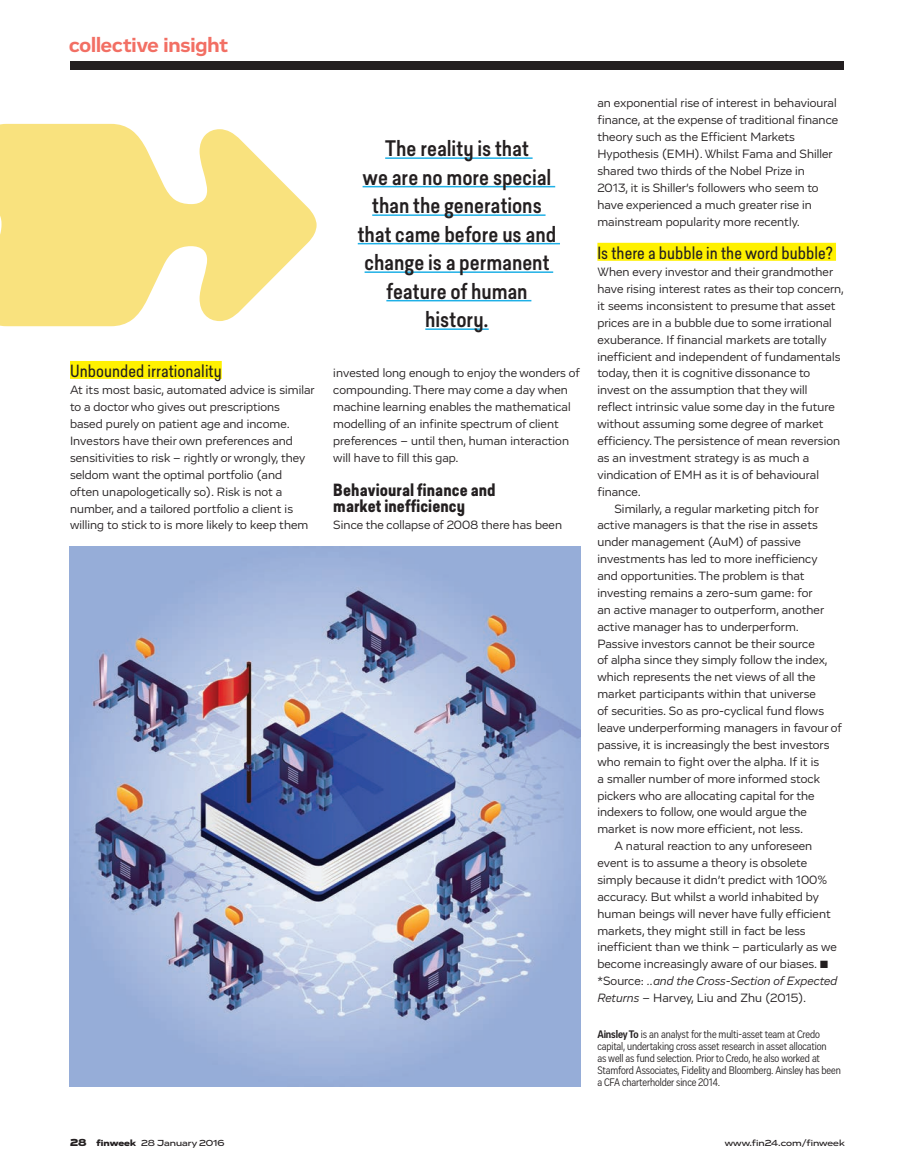
<style>
.page{position:relative;width:897px;height:1173px;background:#fff}
.page>*{position:absolute;margin:0;border:0;box-sizing:border-box;transform-origin:0 0}
.t1{font:500 21px/28.5px "Predige";color:#231f20;text-align:center}
.t2{font:700 21px "Vito";letter-spacing:-.005em;color:#f26f64}
.t3{font:16.5px "Predige";letter-spacing:.005em;color:#231f20}
.t4{font:700 16.5px/17px "Predige";letter-spacing:.005em;color:#231f20}
.t5{font:12.3px/17px "Vito";letter-spacing:.005em;color:#231f20}
.t6{font:italic 12.3px "Vito";letter-spacing:.005em;color:#231f20}
.t7{font:11.25px/12px "Vito Condensed";letter-spacing:-.01em;color:#231f20}
.t8{font:500 9px "Vito Wide";color:#231f20}
.s1{font-style:normal}
.s2{font-style:italic}
.s3{font-weight:700}
.s4{font-weight:900;font-size:10.5px}
.s5{font-weight:900}
</style>
<div class="page">
<img style="left:70px;top:546px;width:510px;height:540px">
<svg style="left:0;top:124px;width:316px;height:202px;fill:#f9e27e"></svg>
<div style="left:70px;top:61px;width:773px;height:9px;background:#231f20"></div>
<div style="left:70px;top:361px;width:152px;height:18px;background:#fff101"></div>
<hr style="left:385px;top:157px;width:147px;height:2px;background:#1fb0e6">
<hr style="left:362px;top:186px;width:193px;height:1px;background:#1fb0e6">
<hr style="left:372px;top:214px;width:173px;height:2px;background:#1fb0e6">
<hr style="left:358px;top:243px;width:202px;height:1px;background:#1fb0e6">
<hr style="left:364px;top:271px;width:189px;height:2px;background:#1fb0e6">
<hr style="left:386px;top:300px;width:145px;height:1px;background:#1fb0e6">
<hr style="left:425px;top:328px;width:63px;height:2px;background:#1fb0e6">
<div style="left:597px;top:243px;width:238px;height:18px;background:#fff101"></div>
<p class="t2" style="left:69px;top:31px;width:160px">collective insight</p>
<p class="t3" style="left:70px;top:360px;width:153px">Unbounded irrationality</p>
<p class="t5" style="left:70px;top:382px;width:246px">At its most basic, automated advice is similar to a doctor who gives out prescriptions based purely on patient age and income.<br>Investors have their own preferences and sensitivities to risk – rightly or wrongly, they seldom want the optimal portfolio (and<br>often unapologetically so). Risk is not a number, and a tailored portfolio a client is willing to stick to is more likely to keep them</p>
<p class="t1" style="left:358px;top:134px;width:200px">The reality is that<br>we are no more special than the generations that came before us and change is a permanent feature of human history.</p>
<p class="t5" style="left:333px;top:365px;width:248px">invested long enough to enjoy the wonders of compounding. There may come a day when machine learning enables the mathematical modelling of an infinite spectrum of client preferences – until then, human interaction will have to fill this gap.</p>
<p class="t4" style="left:333px;top:481px;width:164px">Behavioural finance and market inefficiency</p>
<p class="t5" style="left:333px;top:517px;width:230px">Since the collapse of 2008 there has been</p>
<p class="t5" style="left:597px;top:95px;width:242px">an exponential rise of interest in behavioural finance, at the expense of traditional finance theory such as the Efficient Markets Hypothesis (EMH). Whilst Fama and Shiller shared two thirds of the Nobel Prize in 2013, it is Shiller’s followers who seem to have experienced a much greater rise in mainstream popularity more recently.</p>
<p class="t3" style="left:597px;top:242px;width:237px">Is there a bubble in the word bubble?</p>
<p class="t5" style="left:597px;top:263px;width:237px">When every investor and their grandmother</p>
<p class="t5" style="left:597px;top:280px;width:248px">have rising interest rates as their top concern,</p>
<p class="t5" style="left:597px;top:297px;width:239px">it seems inconsistent to presume that asset</p>
<p class="t5" style="left:597px;top:314px;width:236px">prices are in a bubble due to some irrational</p>
<p class="t5" style="left:597px;top:331px;width:231px">exuberance. If financial markets are totally</p>
<p class="t5" style="left:597px;top:348px;width:244px">inefficient and independent of fundamentals</p>
<p class="t5" style="left:597px;top:365px;width:214px">today, then it is cognitive dissonance to</p>
<p class="t5" style="left:597px;top:382px;width:212px">invest on the assumption that they will</p>
<p class="t5" style="left:597px;top:399px;width:239px">reflect intrinsic value some day in the future</p>
<p class="t5" style="left:597px;top:415px;width:227px">without assuming some degree of market</p>
<p class="t5" style="left:597px;top:432px;width:244px">efficiency. The persistence of mean reversion</p>
<p class="t5" style="left:597px;top:449px;width:213px">as an investment strategy is as much a</p>
<p class="t5" style="left:597px;top:466px;width:223px">vindication of EMH as it is of behavioural</p>
<p class="t5" style="left:597px;top:483px;width:45px">finance.</p>
<p class="t5" style="left:614px;top:500px;width:206px">Similarly, a regular marketing pitch for</p>
<p class="t5" style="left:597px;top:517px;width:222px">active managers is that the rise in assets</p>
<p class="t5" style="left:597px;top:534px;width:205px">under management (AuM) of passive</p>
<p class="t5" style="left:597px;top:550px;width:222px">investments has led to more inefficiency</p>
<p class="t5" style="left:597px;top:567px;width:209px">and opportunities. The problem is that</p>
<p class="t5" style="left:597px;top:584px;width:216px">investing remains a zero-sum game: for</p>
<p class="t5" style="left:597px;top:601px;width:228px">an active manager to outperform, another</p>
<p class="t5" style="left:597px;top:618px;width:203px">active manager has to underperform.</p>
<p class="t5" style="left:597px;top:635px;width:219px">Passive investors cannot be their source</p>
<p class="t5" style="left:597px;top:652px;width:232px">of alpha since they simply follow the index,</p>
<p class="t5" style="left:597px;top:669px;width:220px">which represents the net views of all the</p>
<p class="t5" style="left:597px;top:685px;width:220px">market participants within that universe</p>
<p class="t5" style="left:597px;top:702px;width:228px">of securities. So as pro-cyclical fund flows</p>
<p class="t5" style="left:597px;top:719px;width:246px">leave underperforming managers in favour of</p>
<p class="t5" style="left:597px;top:736px;width:233px">passive, it is increasingly the best investors</p>
<p class="t5" style="left:597px;top:753px;width:223px">who remain to fight over the alpha. If it is</p>
<p class="t5" style="left:597px;top:770px;width:224px">a smaller number of more informed stock</p>
<p class="t5" style="left:597px;top:787px;width:219px">pickers who are allocating capital for the</p>
<p class="t5" style="left:597px;top:804px;width:211px">indexers to follow, one would argue the</p>
<p class="t5" style="left:597px;top:821px;width:207px">market is now more efficient, not less.</p>
<p class="t5" style="left:614px;top:837px;width:199px">A natural reaction to any unforeseen</p>
<p class="t5" style="left:597px;top:854px;width:211px">event is to assume a theory is obsolete</p>
<p class="t5" style="left:597px;top:871px;width:231px">simply because it didn’t predict with 100%</p>
<p class="t5" style="left:597px;top:888px;width:223px">accuracy. But whilst a world inhabited by</p>
<p class="t5" style="left:597px;top:905px;width:235px">human beings will never have fully efficient</p>
<p class="t5" style="left:597px;top:922px;width:210px">markets, they might still in fact be less</p>
<p class="t5" style="left:597px;top:939px;width:241px">inefficient than we think – particularly as we</p>
<p class="t5" style="left:597px;top:956px;width:232px">become increasingly aware of our biases. ■</p>
<p class="t6" style="left:597px;top:973px;width:241px"><span class="s1">*Source:</span> ..and the Cross-Section of Expected</p>
<p class="t5" style="left:597px;top:989px;width:210px"><span class="s2">Returns</span> – Harvey, Liu and Zhu (2015).</p>
<p class="t7" style="left:597px;top:1028px;width:245px"><span class="s3">Ainsley To</span> is an analyst for the multi-asset team at Credo capital, undertaking cross asset research in asset allocation<br>as well as fund selection. Prior to Credo, he also worked at Stamford Associates, Fidelity and Bloomberg. Ainsley has been a CFA charterholder since 2014.</p>
<p class="t8" style="left:70px;top:1137px;width:156px"><span class="s4">28</span> <span class="s5">finweek</span> 28 January 2016</p>
<p class="t8" style="left:724px;top:1137px;width:121px">www.fin24.com/finweek</p>
</div>
